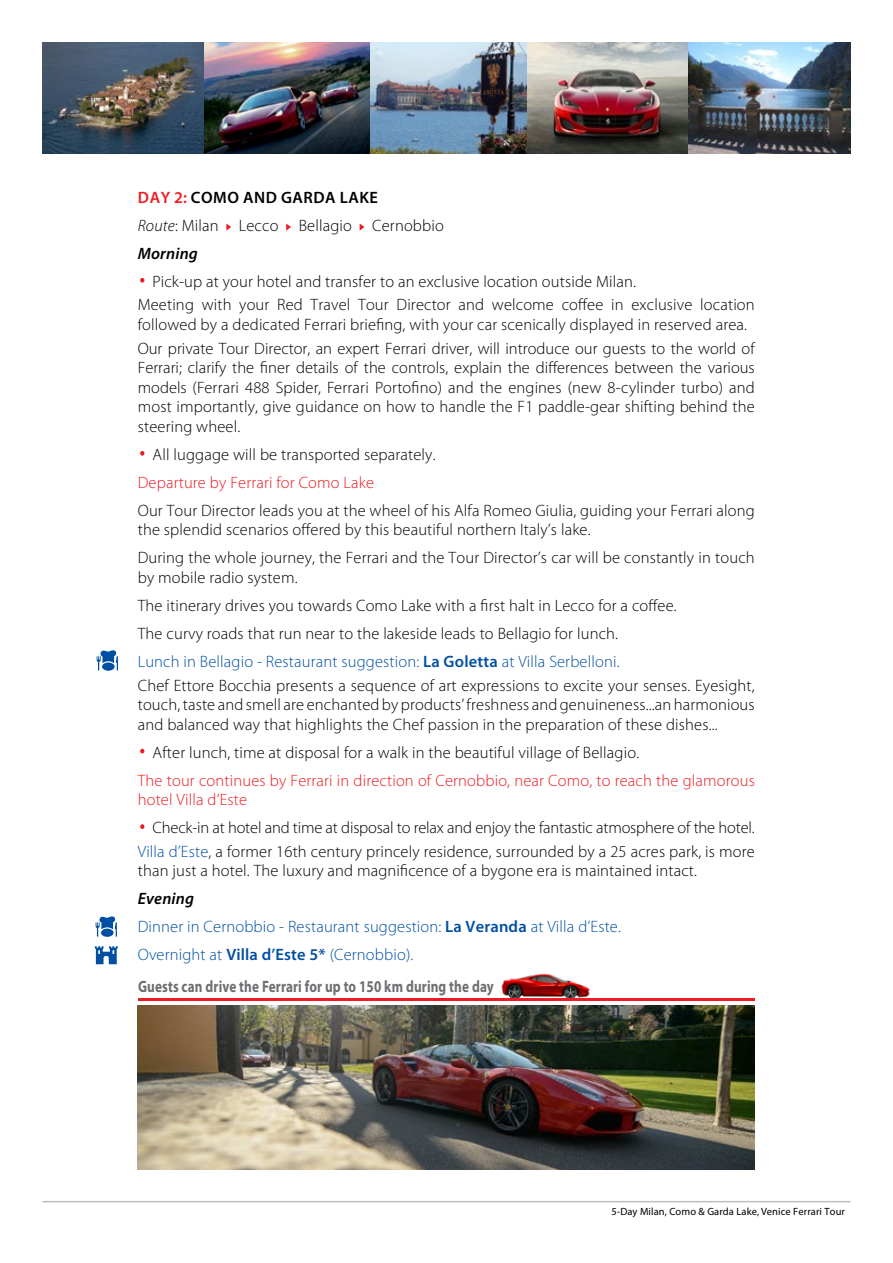
<style>
.page{position:relative;width:893px;height:1263px;background:#fff}
.page>*{position:absolute;margin:0;border:0;box-sizing:border-box;transform-origin:0 0}
.t1{font:300 52.5px "Myriad Pro";color:#ed1b23}
.t2{font:300 16.5px/19.5px "Myriad Pro";letter-spacing:.01em;color:#000}
.t3{font:300 16.5px/23.7px "Myriad Pro";letter-spacing:-.01em;color:#000;text-align:right}
.t4{font:300 16.5px/19.5px "Myriad Pro";letter-spacing:.01em;color:#ed1b23}
.t5{font:300 16.5px/28px "Myriad Pro";letter-spacing:.01em;color:#004fa3}
.t6{font:700 16.5px "Myriad Pro";letter-spacing:.01em;color:#6d6e71;scale:.8 1}
.t7{font:10.5px "Myriad Pro";letter-spacing:.01em;color:#000}
.s1{font-weight:600;color:#ed1b23}
.s2{font-weight:600}
.s3{font-style:italic}
.s4{font-weight:600;font-style:italic}
.s5{color:#004fa3}
.s6{font-weight:600;color:#004fa3}
.s7{font-weight:600;font-style:italic;color:#000}
</style>
<div class="page">
<hr style="left:43px;top:1201px;width:807px;height:1px;background:#bcbec0">
<svg style="left:226px;top:224px;width:5px;height:7px"></svg>
<svg style="left:286px;top:224px;width:5px;height:7px"></svg>
<svg style="left:360px;top:224px;width:4px;height:7px"></svg>
<img style="left:501px;top:973px;width:89px;height:25px">
<hr style="left:138px;top:998px;width:617px;height:2px;background:#ed1b23">
<svg style="left:95px;top:946px;width:23px;height:18px"></svg>
<svg style="left:96px;top:916px;width:21px;height:20px"></svg>
<svg style="left:97px;top:650px;width:21px;height:20px"></svg>
<img style="left:138px;top:1005px;width:617px;height:164px">
<img style="left:43px;top:43px;width:161px;height:110px">
<img style="left:687px;top:43px;width:163px;height:110px">
<img style="left:370px;top:43px;width:157px;height:110px">
<img style="left:204px;top:43px;width:166px;height:110px">
<img style="left:527px;top:43px;width:160px;height:110px">
<p class="t2" style="left:138px;top:183px;width:308px;line-height:28px"><span class="s1">DAY 2:</span> <span class="s2">COMO AND GARDA LAKE<br></span><span class="s3">Route</span>: Milan Lecco Bellagio Cernobbio<br><span class="s4">Morning</span></p>
<h1 class="t1" style="left:138px;top:248px;width:11px">·</h1>
<p class="t2" style="left:138px;top:270px;width:618px;line-height:23.7px;text-indent:15px">Pick-up at your hotel and transfer to an exclusive location outside Milan.<br>Meeting with your Red Travel Tour Director and welcome coffee in exclusive location</p>
<p class="t2" style="left:138px;top:313px;width:618px;line-height:23.7px">followed by a dedicated Ferrari briefing, with your car scenically displayed in reserved area.<br>Our private Tour Director, an expert Ferrari driver, will introduce our guests to the world of</p>
<p class="t2" style="left:138px;top:358px;width:619px;text-align:justify">Ferrari; clarify the finer details of the controls, explain the differences between the various models (Ferrari 488 Spider, Ferrari Portofino) and the engines (new 8-cylinder turbo) and most importantly, give guidance on how to handle the F1 paddle-gear shifting behind the steering wheel.</p>
<h1 class="t1" style="left:138px;top:421px;width:11px">·</h1>
<p class="t2" style="left:153px;top:445px;width:284px">All luggage will be transported separately.</p>
<p class="t4" style="left:138px;top:473px;width:238px">Departure by Ferrari for Como Lake</p>
<p class="t2" style="left:138px;top:501px;width:618px">Our Tour Director leads you at the wheel of his Alfa Romeo Giulia, guiding your Ferrari along the splendid scenarios offered by this beautiful northern Italy’s lake.</p>
<p class="t2" style="left:138px;top:548px;width:618px">During the whole journey, the Ferrari and the Tour Director’s car will be constantly in touch by mobile radio system.</p>
<p class="t2" style="left:138px;top:591px;width:541px;line-height:28px">The itinerary drives you towards Como Lake with a first halt in Lecco for a coffee.<br>The curvy roads that run near to the lakeside leads to Bellagio for lunch.<br><span class="s5">Lunch in Bellagio - Restaurant suggestion:</span> <span class="s6">La Goletta</span> <span class="s5">at Villa Serbelloni.</span></p>
<p class="t2" style="left:138px;top:675px;width:618px;text-align:justify">Chef Ettore Bocchia presents a sequence of art expressions to excite your senses. Eyesight, touch, taste and smell are enchanted by products’ freshness and genuineness...an harmonious and balanced way that highlights the Chef passion in the preparation of these dishes...</p>
<h1 class="t1" style="left:138px;top:719px;width:11px">·</h1>
<p class="t2" style="left:153px;top:742px;width:488px">After lunch, time at disposal for a walk in the beautiful village of Bellagio.</p>
<p class="t4" style="left:138px;top:770px;width:619px">The tour continues by Ferrari in direction of Cernobbio, near Como, to reach the glamorous hotel Villa d’Este</p>
<h1 class="t1" style="left:138px;top:794px;width:11px">·</h1>
<p class="t3" style="left:138px;top:816px;width:618px">Check-in at hotel and time at disposal to relax and enjoy the fantastic atmosphere of the hotel.<br><span class="s5">Villa d’Este</span>, a former 16th century princely residence, surrounded by a 25 acres park, is more</p>
<p class="t2" style="left:138px;top:861px;width:561px">than just a hotel. The luxury and magnificence of a bygone era is maintained intact.</p>
<p class="t5" style="left:138px;top:885px;width:485px"><span class="s7">Evening<br></span>Dinner in Cernobbio - Restaurant suggestion: <span class="s2">La Veranda</span> at Villa d’Este.<br>Overnight at <span class="s2">Villa d’Este 5*</span> (Cernobbio).</p>
<p class="t6" style="left:138px;top:977px;width:446px">Guests can drive the Ferrari for up to 150 km during the day</p>
<p class="t7" style="left:612px;top:1205px;width:235px">5-Day Milan, Como &amp; Garda Lake, Venice Ferrari Tour</p>
</div>
